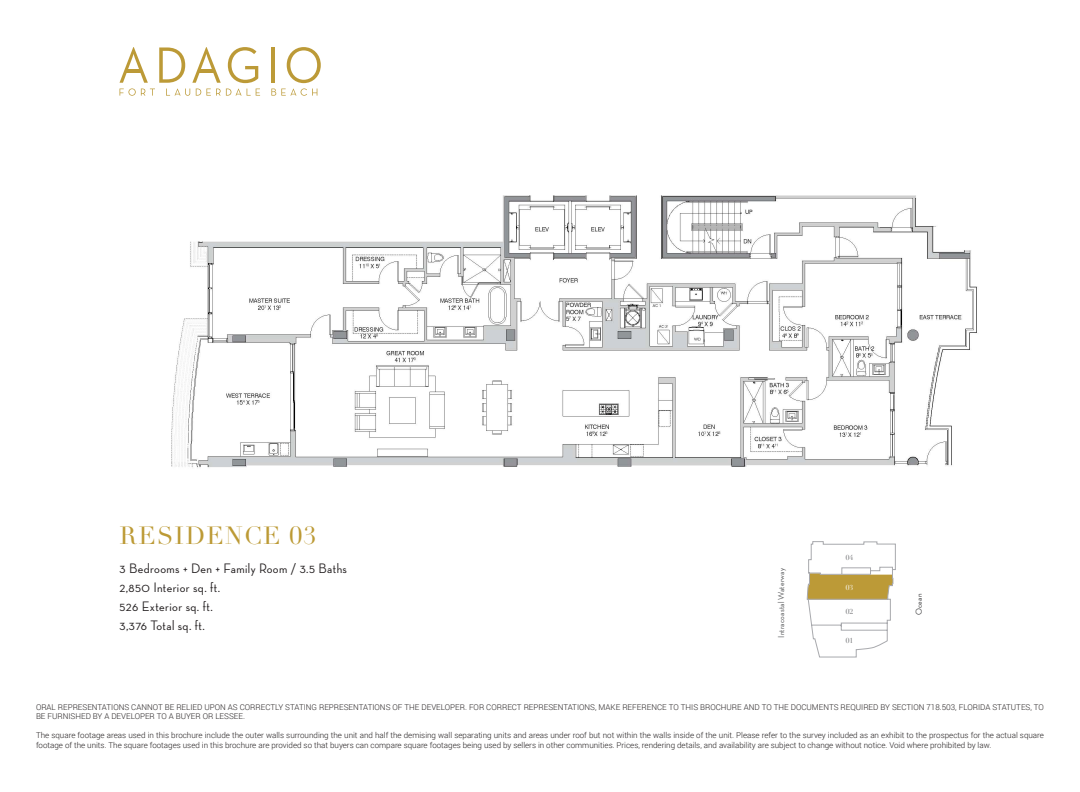
<style>
.page{position:relative;width:1080px;height:792px;background:#fff}
.page>*{position:absolute;margin:0;border:0;box-sizing:border-box;transform-origin:0 0}
.t1{font:24.6px "Didot LH";letter-spacing:.05em;color:#bc9a35}
.t2{font:500 14px "Neutra Disp";letter-spacing:.03em;color:#231f20}
.t3{font:500 8.8px "Neutra Disp";letter-spacing:.025em;color:#57585a}
.t4{font:500 8.8px "Neutra Disp";letter-spacing:.03em;color:#3e3e3f}
.t5{font:300 8px/9.6px "Roboto";color:#231f20}
.t6{font:7.2px "Didot LH";color:#6c6d70}
.t7{font:7.2px "Didot LH";color:#fff}
</style>
<div class="page">
<img style="left:171px;top:195px;width:806px;height:273px">
<svg style="left:807px;top:541px;width:89px;height:117px"></svg>
<svg style="left:120px;top:47px;width:140px;height:49px"></svg>
<svg style="left:271px;top:47px;width:50px;height:49px"></svg>
<p class="t1" style="left:120px;top:521px;width:198px">RESIDENCE 03</p>
<p class="t2" style="left:120px;top:561px;width:229px">3 Bedrooms + Den + Family Room / 3.5 Baths</p>
<p class="t2" style="left:120px;top:580px;width:102px">2,850 Interior sq. ft.</p>
<p class="t2" style="left:120px;top:599px;width:95px">526 Exterior sq. ft.</p>
<p class="t2" style="left:120px;top:618px;width:87px">3,376 Total sq. ft.</p>
<p class="t3" style="left:777px;top:638px;width:71px;rotate:-90deg">Intracoastal Waterway</p>
<p class="t6" style="left:846px;top:553px;width:9px">04</p>
<p class="t7" style="left:846px;top:583px;width:9px">03</p>
<p class="t6" style="left:846px;top:607px;width:9px">02</p>
<p class="t6" style="left:846px;top:636px;width:9px">01</p>
<p class="t4" style="left:914px;top:615px;width:23px;rotate:-90deg">Ocean</p>
<p class="t5" style="left:36px;top:702px;width:1009px">ORAL REPRESENTATIONS CANNOT BE RELIED UPON AS CORRECTLY STATING REPRESENTATIONS OF THE DEVELOPER. FOR CORRECT REPRESENTATIONS, MAKE REFERENCE TO THIS BROCHURE AND TO THE DOCUMENTS REQUIRED BY SECTION 718.503, FLORIDA STATUTES, TO<br>BE FURNISHED BY A DEVELOPER TO A BUYER OR LESSEE.</p>
<p class="t5" style="left:36px;top:731px;width:1010px">The square footage areas used in this brochure include the outer walls surrounding the unit and half the demising wall separating units and areas under roof but not within the walls inside of the unit. Please refer to the survey included as an exhibit to the prospectus for the actual square footage of the units. The square footages used in this brochure are provided so that buyers can compare square footages being used by sellers in other communities. Prices, rendering details, and availability are subject to change without notice. Void where prohibited by law.</p>
</div>
